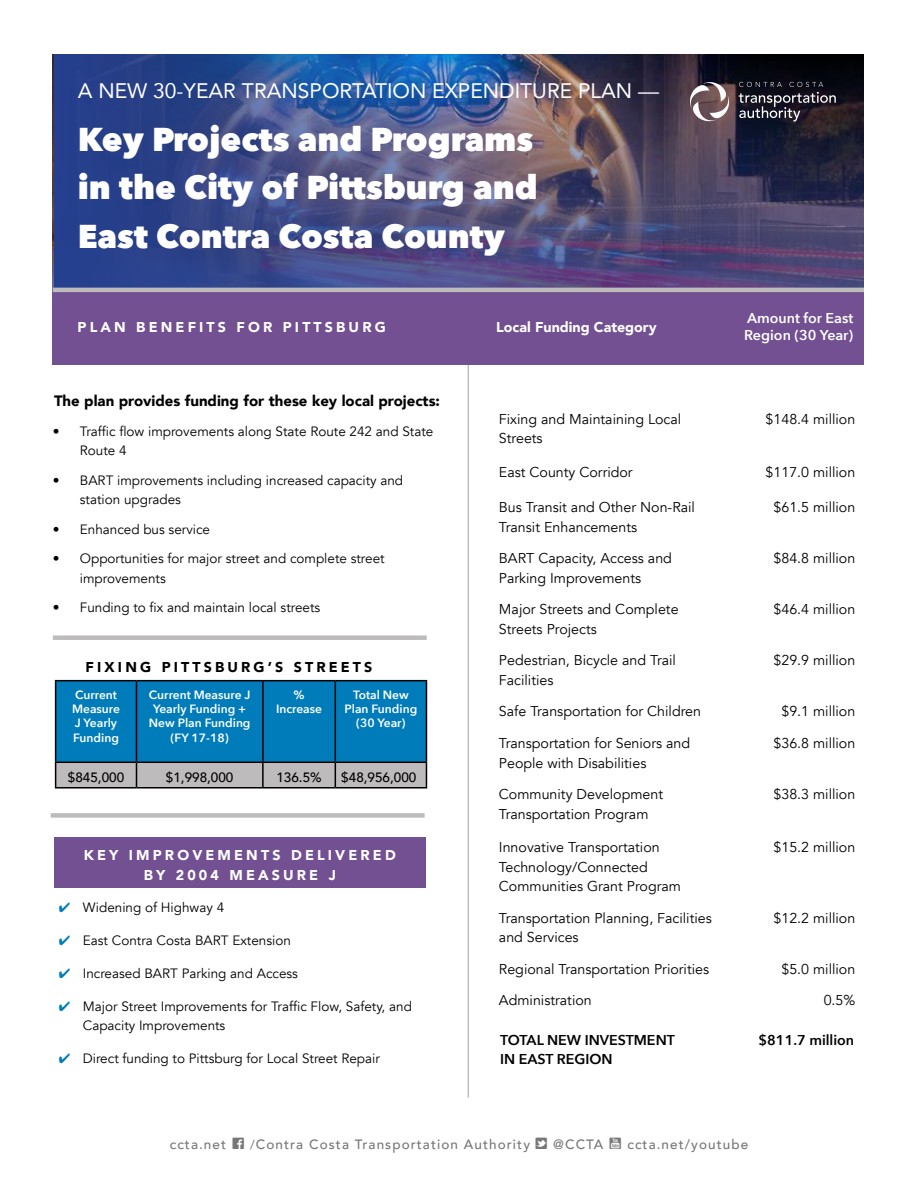
<style>
.page{position:relative;width:918px;height:1188px;background:#fff}
.page>*{position:absolute;margin:0;border:0;box-sizing:border-box;transform-origin:0 0}
.t1{font:800 33px/48.2px "Avenir Next";color:#fff}
.t2{font:21px "Avenir";color:#fff}
.t3{font:900 15px "Avenir";color:#000}
.t4{font:14.25px/19.5px "Avenir";color:#000}
.t5{font:900 14.25px/20.1px "Avenir";letter-spacing:.22em;color:#fff;text-align:center}
.t6{font:600 14.25px/19.5px "Avenir Next";color:#000}
.t7{font:600 14.25px/17.1px "Avenir Next";color:#fff}
.t8{font:900 14.25px "Avenir";letter-spacing:.22em;color:#000}
.t9{font:900 14.25px "Avenir";color:#fff}
.t10{font:13.5px/19.5px "Avenir";color:#000}
.t11{font:500 13.5px "Avenir";letter-spacing:.08em;color:#77777a}
.t12{font:500 13.5px "Avenir";color:#000}
.t13{font:600 12px/14.4px "Avenir Next";color:#fff;text-align:center}
.s1{color:#007cba}
.s2{font-family:"Social Icons Pro Set 1 Rounded";font-weight:400;font-size:16.5px}
.s3{font-family:"Myriad Pro";font-weight:400}
</style>
<div class="page">
<img style="left:54px;top:54px;width:810px;height:234px">
<hr style="left:468px;top:347px;width:1px;height:751px;background:#bdbbbb">
<div style="left:53px;top:290px;width:811px;height:74px;background:#725091"></div>
<svg style="left:739px;top:82px;width:97px;height:40px;background:#36343e"></svg>
<svg style="left:690px;top:82px;width:40px;height:40px"></svg>
<hr style="left:53px;top:288px;width:811px;height:4px;background:#bdbbbb">
<div style="left:51px;top:813px;width:374px;height:5px;background:#bdbbbb"></div>
<div style="left:54px;top:837px;width:372px;height:50px;background:#725091"></div>
<div style="left:53px;top:635px;width:374px;height:5px;background:#bdbbbb"></div>
<hr style="left:55px;top:680px;width:82px;height:1px;background:#000">
<hr style="left:136px;top:680px;width:127px;height:1px;background:#000">
<hr style="left:263px;top:680px;width:72px;height:1px;background:#000">
<hr style="left:335px;top:680px;width:92px;height:1px;background:#000">
<svg style="left:55px;top:681px;width:372px;height:106px;background:#2984b1"></svg>
<hr style="left:55px;top:787px;width:82px;height:2px;background:#000">
<hr style="left:136px;top:787px;width:127px;height:2px;background:#000">
<hr style="left:263px;top:787px;width:72px;height:2px;background:#000">
<hr style="left:335px;top:787px;width:92px;height:2px;background:#000">
<h2 class="t2" style="left:78px;top:73px;width:583px">A NEW 30-YEAR TRANSPORTATION EXPENDITURE PLAN —</h2>
<h1 class="t1" style="left:78px;top:115px;width:461px">Key Projects and Programs in the City of Pittsburg and<br>East Contra Costa County</h1>
<p class="t5" style="left:78px;top:316px;width:310px">PLAN BENEFITS FOR PITTSBURG</p>
<p class="t9" style="left:496px;top:315px;width:162px">Local Funding Category</p>
<p class="t7" style="left:744px;top:309px;width:111px">Amount for East<br>Region (30 Year)</p>
<p class="t3" style="left:54px;top:388px;width:388px">The plan provides funding for these key local projects:</p>
<p class="t10" style="left:80px;top:421px;width:355px;text-indent:-27px">• Traffic flow improvements along State Route 242 and State<br>Route 4</p>
<p class="t10" style="left:80px;top:470px;width:325px;text-indent:-27px">• BART improvements including increased capacity and station upgrades</p>
<p class="t10" style="left:53px;top:519px;width:159px">• Enhanced bus service</p>
<p class="t10" style="left:80px;top:549px;width:306px;text-indent:-27px">• Opportunities for major street and complete street improvements</p>
<p class="t10" style="left:53px;top:598px;width:269px">• Funding to fix and maintain local streets</p>
<p class="t8" style="left:86px;top:655px;width:288px">FIXING PITTSBURG’S STREETS</p>
<p class="t13" style="left:72px;top:687px;width:49px;text-align:left">Current<br>Measure<br>J Yearly<br>Funding</p>
<p class="t13" style="left:149px;top:687px;width:103px">Current Measure J<br>Yearly Funding +<br>New Plan Funding (FY 17-18)</p>
<p class="t13" style="left:276px;top:687px;width:48px">%<br>Increase</p>
<p class="t13" style="left:344px;top:687px;width:74px">Total New<br>Plan Funding (30 Year)</p>
<p class="t12" style="left:68px;top:765px;width:58px">$845,000</p>
<p class="t12" style="left:166px;top:765px;width:69px">$1,998,000</p>
<p class="t12" style="left:276px;top:765px;width:47px">136.5%</p>
<p class="t12" style="left:341px;top:765px;width:77px">$48,956,000</p>
<p class="t5" style="left:84px;top:844px;width:314px">KEY IMPROVEMENTS DELIVERED<br>BY 2004 MEASURE J</p>
<p class="t10" style="left:59px;top:898px;width:167px"><span class="s1">✔</span> Widening of Highway 4</p>
<p class="t10" style="left:59px;top:931px;width:234px"><span class="s1">✔</span> East Contra Costa BART Extension</p>
<p class="t10" style="left:59px;top:964px;width:241px"><span class="s1">✔</span> Increased BART Parking and Access</p>
<p class="t10" style="left:83px;top:997px;width:331px;text-indent:-24px"><span class="s1">✔</span> Major Street Improvements for Traffic Flow, Safety, and<br>Capacity Improvements</p>
<p class="t10" style="left:59px;top:1049px;width:323px"><span class="s1">✔</span> Direct funding to Pittsburg for Local Street Repair</p>
<p class="t4" style="left:499px;top:409px;width:184px">Fixing and Maintaining Local<br>Streets</p>
<p class="t4" style="left:766px;top:409px;width:91px">$148.4 million</p>
<p class="t4" style="left:499px;top:462px;width:135px">East County Corridor</p>
<p class="t4" style="left:766px;top:462px;width:91px">$117.0 million</p>
<p class="t4" style="left:499px;top:498px;width:198px">Bus Transit and Other Non-Rail<br>Transit Enhancements</p>
<p class="t4" style="left:774px;top:498px;width:83px">$61.5 million</p>
<p class="t4" style="left:499px;top:549px;width:175px">BART Capacity, Access and<br>Parking Improvements</p>
<p class="t4" style="left:774px;top:549px;width:83px">$84.8 million</p>
<p class="t4" style="left:499px;top:600px;width:181px">Major Streets and Complete<br>Streets Projects</p>
<p class="t4" style="left:774px;top:600px;width:83px">$46.4 million</p>
<p class="t4" style="left:499px;top:651px;width:179px">Pedestrian, Bicycle and Trail<br>Facilities</p>
<p class="t4" style="left:774px;top:651px;width:83px">$29.9 million</p>
<p class="t4" style="left:499px;top:702px;width:204px">Safe Transportation for Children</p>
<p class="t4" style="left:781px;top:702px;width:75px">$9.1 million</p>
<p class="t4" style="left:499px;top:734px;width:193px">Transportation for Seniors and<br>People with Disabilities</p>
<p class="t4" style="left:774px;top:734px;width:83px">$36.8 million</p>
<p class="t4" style="left:499px;top:785px;width:166px">Community Development<br>Transportation Program</p>
<p class="t4" style="left:774px;top:785px;width:83px">$38.3 million</p>
<p class="t4" style="left:499px;top:838px;width:184px">Innovative Transportation<br>Technology/Connected<br>Communities Grant Program</p>
<p class="t4" style="left:774px;top:838px;width:83px">$15.2 million</p>
<p class="t4" style="left:499px;top:908px;width:214px">Transportation Planning, Facilities and Services</p>
<p class="t4" style="left:774px;top:908px;width:83px">$12.2 million</p>
<p class="t4" style="left:499px;top:959px;width:212px">Regional Transportation Priorities</p>
<p class="t4" style="left:781px;top:959px;width:75px">$5.0 million</p>
<p class="t4" style="left:499px;top:991px;width:94px">Administration</p>
<p class="t4" style="left:824px;top:991px;width:33px">0.5%</p>
<p class="t6" style="left:500px;top:1029px;width:176px">TOTAL NEW INVESTMENT<br>IN EAST REGION</p>
<p class="t6" style="left:759px;top:1029px;width:97px">$811.7 million</p>
<p class="t11" style="left:170px;top:1133px;width:580px">ccta.net <span class="s2">f</span> <span class="s3">/</span>Contra Costa Transportation Authority <span class="s2">T</span> @CCTA <span class="s2">Y</span> ccta.net/youtube</p>
</div>
